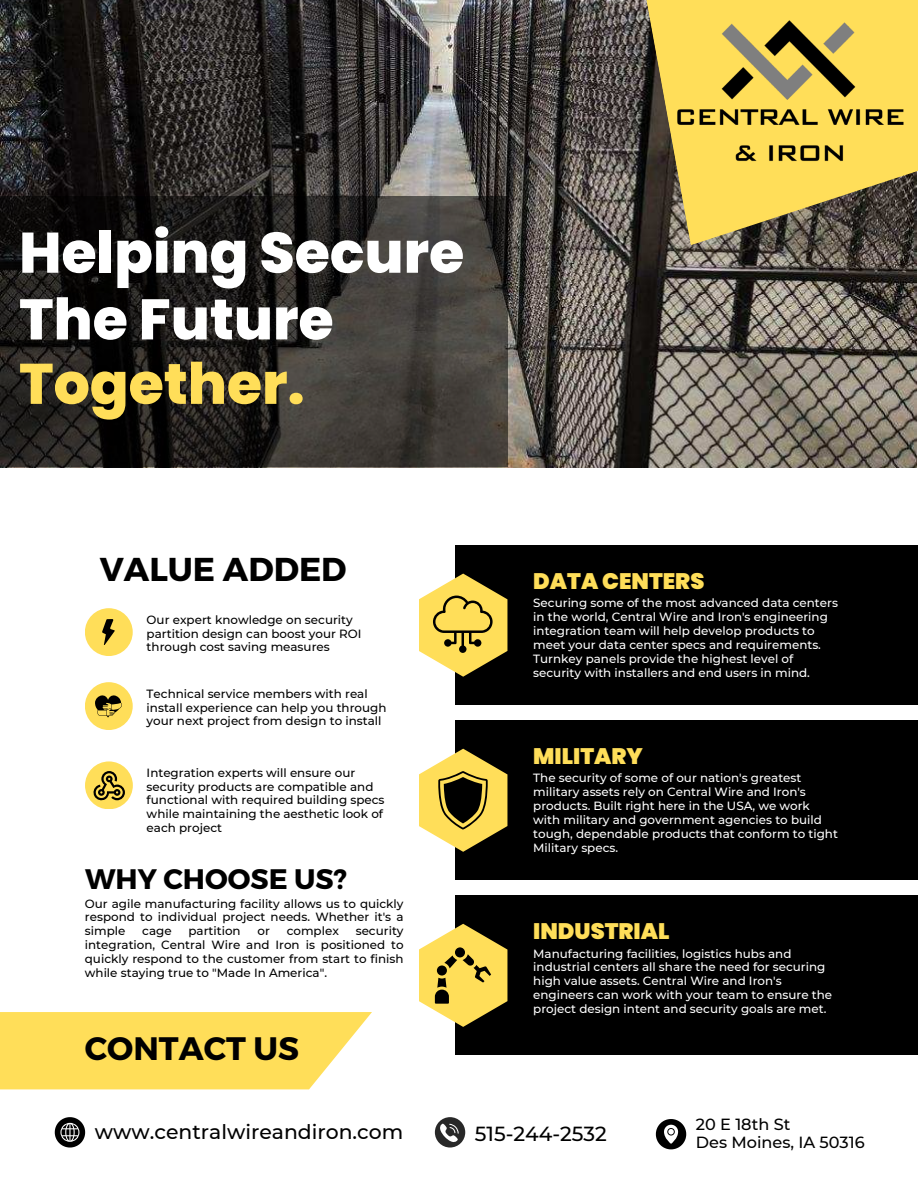
<style>
.page{position:relative;width:918px;height:1188px;background:#fff}
.page>*{position:absolute;margin:0;border:0;box-sizing:border-box;transform-origin:0 0}
.t1{font:800 57px/66.8px "Poppins";color:#fff}
.t2{font:800 57px "Poppins";color:#ffde59}
.t3{font:700 33px "Montserrat";color:#000}
.t4{font:700 32.4px "Montserrat";color:#000}
.t5{font:700 28.2px "Montserrat";color:#000}
.t6{font:900 22.5px "Poppins";color:#ffde59}
.t7{font:500 20.4px "Montserrat";color:#000}
.t8{font:500 16.2px/18px "Montserrat";color:#000}
.t9{font:500 11.85px/14px "Montserrat";color:#fff}
.t10{font:500 11.85px/14px "Montserrat";color:#000}
</style>
<div class="page">
<img style="left:0;top:0;width:917px;height:467px">
<div style="left:456px;top:546px;width:462px;height:159px;background:#000"></div>
<div style="left:456px;top:721px;width:462px;height:159px;background:#000"></div>
<div style="left:456px;top:896px;width:462px;height:159px;background:#000"></div>
<svg style="left:55px;top:1117px;width:30px;height:31px"></svg>
<svg style="left:656px;top:1119px;width:30px;height:30px"></svg>
<svg style="left:0;top:1012px;width:372px;height:77px;background:#ffe067"></svg>
<div style="left:85px;top:608px;width:48px;height:48px;background:#ffde59;border-radius:50%"></div>
<div style="left:85px;top:682px;width:48px;height:48px;background:#ffde59;border-radius:50%"></div>
<div style="left:85px;top:761px;width:48px;height:48px;background:#ffde59;border-radius:50%"></div>
<svg style="left:0;top:196px;width:507px;height:271px;background:#282623"></svg>
<svg style="left:102px;top:619px;width:13px;height:26px"></svg>
<svg style="left:95px;top:695px;width:27px;height:23px"></svg>
<svg style="left:419px;top:749px;width:88px;height:103px"></svg>
<svg style="left:419px;top:924px;width:88px;height:103px"></svg>
<svg style="left:419px;top:574px;width:88px;height:103px"></svg>
<svg style="left:93px;top:771px;width:32px;height:30px"></svg>
<svg style="left:435px;top:1117px;width:30px;height:31px"></svg>
<svg style="left:642px;top:0;width:276px;height:245px;background:#9b8848"></svg>
<img style="left:656px;top:21px;width:262px;height:166px">
<h4 class="t1" style="left:19px;top:219px;width:447px">Helping Secure<br>The Future</h4>
<p class="t2" style="left:19px;top:344px;width:287px">Together.</p>
<p class="t3" style="left:100px;top:548px;width:248px">VALUE ADDED</p>
<p class="t10" style="left:147px;top:612px;width:216px">Our expert knowledge on security partition design can boost your ROI through cost saving measures</p>
<h4 class="t10" style="left:147px;top:686px;width:241px">Technical service members with real install experience can help you through your next project from design to install</h4>
<p class="t10" style="left:147px;top:765px;width:239px">Integration experts will ensure our security products are compatible and functional with required building specs while maintaining the aesthetic look of each project</p>
<h3 class="t5" style="left:85px;top:861px;width:264px">WHY CHOOSE US?</h3>
<p class="t10" style="left:85px;top:896px;width:320px;text-align:justify">Our agile manufacturing facility allows us to quickly respond to individual project needs. Whether it's a simple</p>
<p class="t10" style="left:85px;top:924px;width:320px;text-align:justify;text-indent:271px">security integration, Central Wire and Iron is positioned to quickly respond to the customer from start to finish while staying true to "Made In America".</p>
<p class="t10" style="left:142px;top:924px;width:31px">cage</p>
<p class="t10" style="left:188px;top:924px;width:54px">partition</p>
<p class="t10" style="left:258px;top:924px;width:14px">or</p>
<p class="t10" style="left:287px;top:924px;width:54px">complex</p>
<h1 class="t4" style="left:85px;top:1028px;width:216px">CONTACT US</h1>
<h1 class="t7" style="left:95px;top:1120px;width:310px">www.centralwireandiron.com</h1>
<p class="t6" style="left:533px;top:565px;width:173px">DATA CENTERS</p>
<p class="t9" style="left:533px;top:596px;width:306px">Securing some of the most advanced data centers in the world, Central Wire and Iron's engineering integration team will help develop products to meet your data center specs and requirements.<br>Turnkey panels provide the highest level of security with installers and end users in mind.</p>
<p class="t6" style="left:533px;top:740px;width:111px">MILITARY</p>
<p class="t9" style="left:533px;top:771px;width:306px">The security of some of our nation's greatest military assets rely on Central Wire and Iron's products. Built right here in the USA, we work with military and government agencies to build tough, dependable products that conform to tight Military specs.</p>
<p class="t6" style="left:533px;top:915px;width:138px">INDUSTRIAL</p>
<p class="t9" style="left:533px;top:946px;width:300px">Manufacturing facilities, logistics hubs and industrial centers all share the need for securing high value assets. Central Wire and Iron's engineers can work with your team to ensure the project design intent and security goals are met.</p>
<p class="t7" style="left:475px;top:1121px;width:134px">515-244-2532</p>
<h2 class="t8" style="left:696px;top:1115px;width:170px">20 E 18th St<br>Des Moines, IA 50316</h2>
</div>
